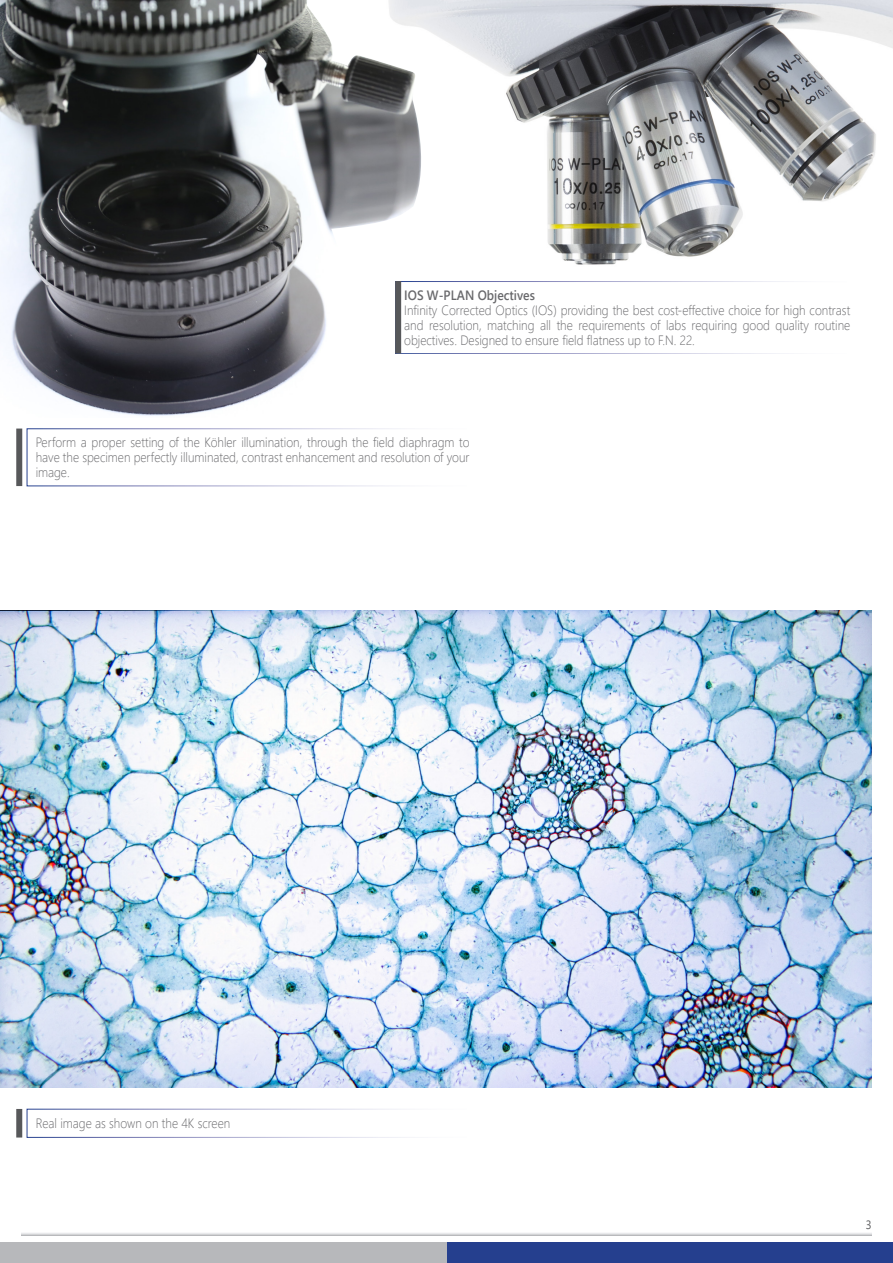
<style>
.page{position:relative;width:893px;height:1263px;background:#fff}
.page>*{position:absolute;margin:0;border:0;box-sizing:border-box;transform-origin:0 0}
.Normale{font:300 13.5px/15px "Segoe UI";color:#69696c;text-align:justify;scale:.9 1}
.Normale-2{font:600 13.5px "Segoe UI";color:#69696c;scale:.9 1}
.t1{font:12px "Segoe UI";color:#57585a;scale:.9 1}
</style>
<div class="page">
<svg style="left:21px;top:1233px;width:851px;height:2px;background:#dddee0"></svg>
<div style="left:446px;top:1242px;width:447px;height:21px;background:#253f8e"></div>
<div style="left:0;top:1242px;width:446px;height:21px;background:#b7b8bb"></div>
<img style="left:431px;top:0;width:462px;height:265px">
<div style="left:27px;top:429px;width:451px;height:57px;border:1px solid #fff"></div>
<img style="left:0;top:0;width:431px;height:416px">
<div style="left:395px;top:281px;width:464px;height:73px;border:1px solid #fff"></div>
<div style="left:395px;top:281px;width:6px;height:72px;background:#57585a"></div>
<div style="left:16px;top:428px;width:6px;height:58px;background:#57585a"></div>
<img style="left:0;top:610px;width:872px;height:477px">
<div style="left:27px;top:1109px;width:451px;height:28px;border:1px solid #fff"></div>
<div style="left:16px;top:1109px;width:6px;height:28px;background:#57585a"></div>
<p class="Normale-2" style="left:404px;top:282px;width:147px">IOS W-PLAN Objectives</p>
<p class="Normale" style="left:404px;top:301px;width:497px">Infinity Corrected Optics (IOS) providing the best cost-effective choice for high contrast and resolution, matching all the requirements of labs requiring good quality routine objectives. Designed to ensure field flatness up to F.N. 22.</p>
<p class="Normale" style="left:36px;top:434px;width:484px">Perform a proper setting of the Köhler illumination, through the field diaphragm to have the specimen perfectly illuminated, contrast enhancement and resolution of your image.</p>
<p class="Normale" style="left:36px;top:1114px;width:218px">Real image as shown on the 4K screen</p>
<p class="t1" style="left:866px;top:1213px;width:8px">3</p>
</div>
